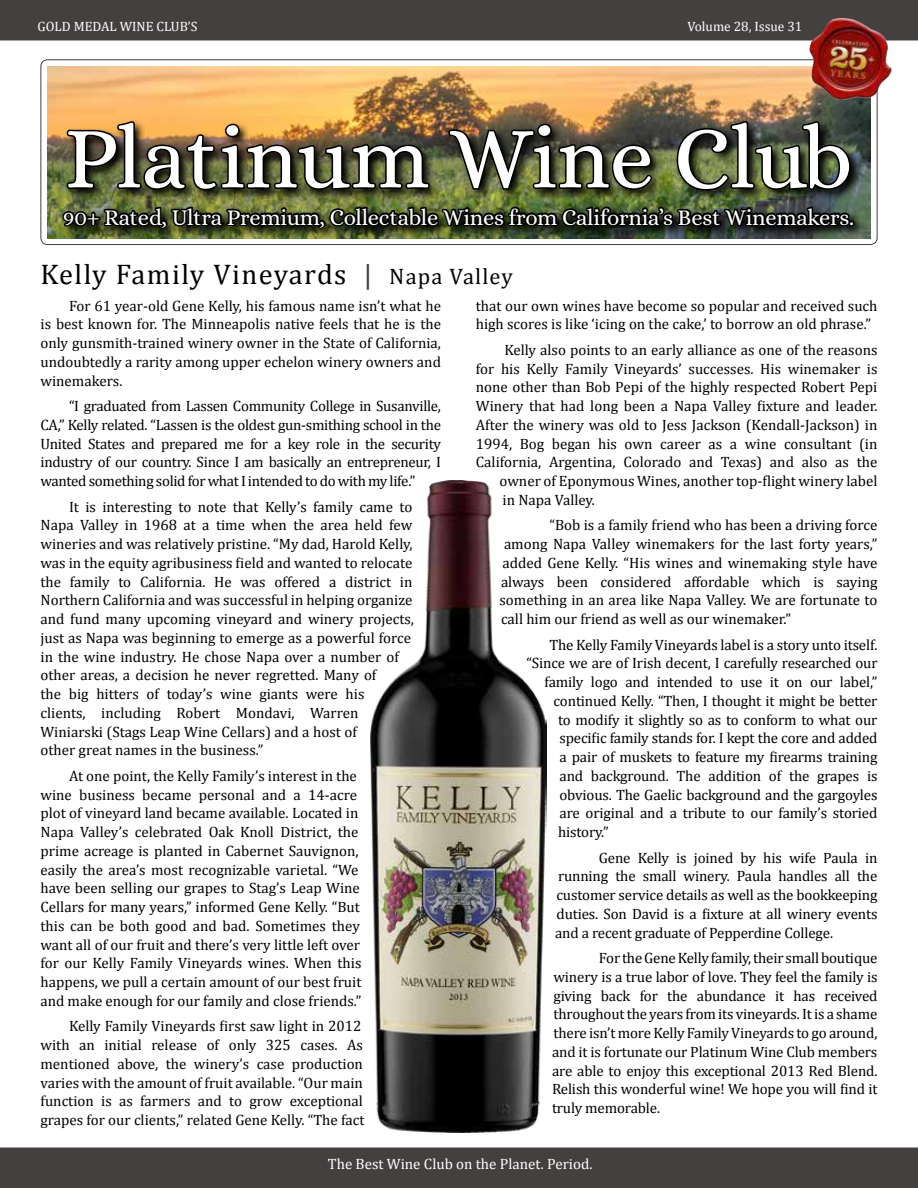
<style>
.page{position:relative;width:918px;height:1188px;background:#fff}
.page>*{position:absolute;margin:0;border:0;box-sizing:border-box;transform-origin:0 0}
.t1{font:88.5px "Alice";letter-spacing:-.005em;color:#fff}
.t2{font:28.5px "Cambria";letter-spacing:.05em;color:#000}
.t3{font:22.5px "Alice";letter-spacing:-.01em;color:#fff}
.t4{font:15px/18.8px "Cambria";color:#000;text-align:justify}
.t5{font:15px "Cambria";color:#fff}
.t6{font:13.5px "Cambria";color:#fff}
.s1{color:#44403f}
.s2{font-size:22.5px}
</style>
<div class="page">
<div style="left:0;top:1148px;width:918px;height:40px;background:#44403f"></div>
<div style="left:40px;top:59px;width:838px;height:186px;border:1px solid #44403f;border-radius:7px"></div>
<div style="left:0;top:0;width:918px;height:40px;background:#44403f"></div>
<img style="left:47px;top:66px;width:823px;height:172px">
<img style="left:60px;top:120px;width:797px;height:119px">
<img style="left:809px;top:18px;width:83px;height:82px">
<img style="left:830px;top:47px;width:19px;height:22px">
<img style="left:371px;top:481px;width:176px;height:652px">
<p class="t6" style="left:38px;top:19px;width:162px">GOLD MEDAL WINE CLUB’S</p>
<p class="t6" style="left:688px;top:19px;width:116px">Volume 28, Issue 31</p>
<h1 class="t1" style="left:65px;top:110px;width:790px">Platinum Wine Club</h1>
<h3 class="t3" style="left:63px;top:205px;width:793px">90+ Rated, Ultra Premium, Collectable Wines from California’s Best Winemakers.</h3>
<h2 class="t2" style="left:40px;top:257px;width:474px">Kelly Family Vineyards <span class="s1">|</span> <span class="s2">Napa Valley</span></h2>
<p class="t4" style="left:40px;top:296px;width:402px;text-indent:28px">For 61 year-old Gene Kelly, his famous name isn’t what he is best known for. The Minneapolis native feels that he is the only gunsmith-trained winery owner in the State of California, undoubtedly a rarity among upper echelon winery owners and winemakers.</p>
<p class="t4" style="left:40px;top:397px;width:402px;text-indent:28px">“I graduated from Lassen Community College in Susanville, CA,” Kelly related. “Lassen is the oldest gun-smithing school in the United States and prepared me for a key role in the security industry of our country. Since I am basically an entrepreneur, I wanted something solid for what I intended to do with my life.”</p>
<p class="t4" style="left:40px;top:497px;width:375px;text-align:left;text-indent:28px">It is interesting to note that Kelly’s family came to Napa Valley in 1968 at a time when the area held few wineries and was relatively pristine. “My dad, Harold Kelly, was in the equity agribusiness field and wanted to relocate the family to California. He was offered a district in Northern California and was successful in helping organize and fund many upcoming vineyard and winery projects, just as Napa was beginning to emerge as a powerful force in the wine industry. He chose Napa over a number of other areas, a decision he never regretted. Many of<br>the big hitters of today’s wine giants were his<br>clients, including Robert Mondavi, Warren Winiarski (Stags Leap Wine Cellars) and a host of<br>other great names in the business.”</p>
<p class="t4" style="left:40px;top:766px;width:323px;text-align:left;text-indent:28px">At one point, the Kelly Family’s interest in the wine business became personal and a 14-acre plot of vineyard land became available. Located in Napa Valley’s celebrated Oak Knoll District, the prime acreage is planted in Cabernet Sauvignon, easily the area’s most recognizable varietal. “We have been selling our grapes to Stag’s Leap Wine Cellars for many years,” informed Gene Kelly. “But this can be both good and bad. Sometimes they want all of our fruit and there’s very little left over for our Kelly Family Vineyards wines. When this happens, we pull a certain amount of our best fruit and make enough for our family and close friends.”</p>
<p class="t4" style="left:40px;top:1017px;width:325px;text-align:left;text-indent:28px">Kelly Family Vineyards first saw light in 2012 with an initial release of only 325 cases. As mentioned above, the winery’s case production varies with the amount of fruit available. “Our main function is as farmers and to grow exceptional grapes for our clients,” related Gene Kelly. “The fact</p>
<p class="t4" style="left:476px;top:296px;width:403px">that our own wines have become so popular and received such high scores is like ‘icing on the cake,’ to borrow an old phrase.”</p>
<p class="t4" style="left:504px;top:340px;width:375px">Kelly also points to an early alliance as one of the reasons</p>
<p class="t4" style="left:476px;top:359px;width:403px">for his Kelly Family Vineyards’ successes. His winemaker is</p>
<p class="t4" style="left:476px;top:378px;width:403px">none other than Bob Pepi of the highly respected Robert Pepi</p>
<p class="t4" style="left:476px;top:397px;width:403px">Winery that had long been a Napa Valley fixture and leader.</p>
<p class="t4" style="left:476px;top:415px;width:403px">After the winery was old to Jess Jackson (Kendall-Jackson) in</p>
<p class="t4" style="left:476px;top:434px;width:403px">1994, Bog began his own career as a wine consultant (in</p>
<p class="t4" style="left:476px;top:453px;width:403px">California, Argentina, Colorado and Texas) and also as the</p>
<p class="t4" style="left:500px;top:472px;width:379px">owner of Eponymous Wines, another top-flight winery label</p>
<p class="t4" style="left:502px;top:490px;width:94px">in Napa Valley.</p>
<p class="t4" style="left:549px;top:516px;width:330px">“Bob is a family friend who has been a driving force</p>
<p class="t4" style="left:504px;top:535px;width:375px">among Napa Valley winemakers for the last forty years,”</p>
<p class="t4" style="left:503px;top:553px;width:377px">added Gene Kelly. “His wines and winemaking style have</p>
<p class="t4" style="left:501px;top:572px;width:378px">always been considered affordable which is saying</p>
<p class="t4" style="left:500px;top:591px;width:379px">something in an area like Napa Valley. We are fortunate to</p>
<p class="t4" style="left:501px;top:610px;width:292px">call him our friend as well as our winemaker.”</p>
<p class="t4" style="left:549px;top:635px;width:330px">The Kelly Family Vineyards label is a story unto itself.</p>
<p class="t4" style="left:526px;top:654px;width:353px">“Since we are of Irish decent, I carefully researched our</p>
<p class="t4" style="left:545px;top:673px;width:334px">family logo and intended to use it on our label,”</p>
<p class="t4" style="left:554px;top:691px;width:325px">continued Kelly. “Then, I thought it might be better</p>
<p class="t4" style="left:558px;top:710px;width:321px">to modify it slightly so as to conform to what our</p>
<p class="t4" style="left:560px;top:729px;width:320px">specific family stands for. I kept the core and added</p>
<p class="t4" style="left:560px;top:748px;width:319px">a pair of muskets to feature my firearms training</p>
<p class="t4" style="left:560px;top:766px;width:320px">and background. The addition of the grapes is</p>
<p class="t4" style="left:560px;top:785px;width:319px">obvious. The Gaelic background and the gargoyles</p>
<p class="t4" style="left:560px;top:804px;width:319px">are original and a tribute to our family’s storied</p>
<p class="t4" style="left:558px;top:823px;width:52px">history.”</p>
<p class="t4" style="left:555px;top:848px;width:324px;text-indent:44px">Gene Kelly is joined by his wife Paula in running the small winery. Paula handles all the customer service details as well as the bookkeeping duties. Son David is a fixture at all winery events and a recent graduate of Pepperdine College.</p>
<p class="t4" style="left:552px;top:949px;width:327px;text-indent:47px">For the Gene Kelly family, their small boutique winery is a true labor of love. They feel the family is giving back for the abundance it has received throughout the years from its vineyards. It is a shame there isn’t more Kelly Family Vineyards to go around, and it is fortunate our Platinum Wine Club members are able to enjoy this exceptional 2013 Red Blend.<br>Relish this wonderful wine! We hope you will find it truly memorable.</p>
<p class="t5" style="left:328px;top:1155px;width:266px">The Best Wine Club on the Planet. Period.</p>
</div>
